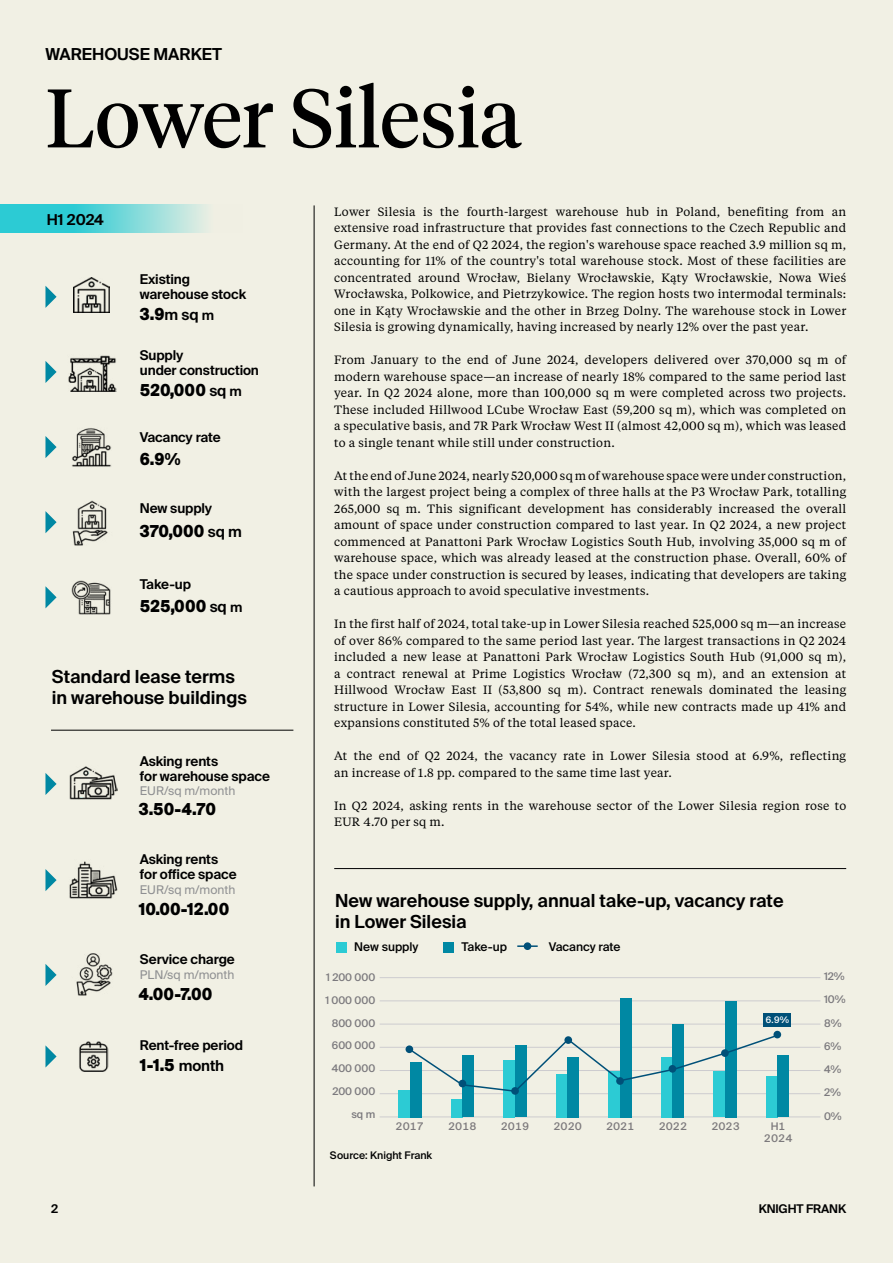
<style>
.page{position:relative;width:893px;height:1263px;background:#f1f0e4}
.page>*{position:absolute;margin:0;border:0;box-sizing:border-box;transform-origin:0 0}
.t1{font:82.5px "Tiempos Headline";color:#000}
.t2{font:600 18px/21.6px "Suisse Intl";color:#000}
.t3{font:900 16.5px "Suisse Intl";letter-spacing:.01em;color:#000;scale:.9 1}
.t4{font:600 16.5px "Suisse Intl";color:#000}
.t5{font:600 15px "Suisse Intl";color:#000}
.t6{font:600 13.5px/15px "Suisse Intl";letter-spacing:-.01em;color:#000}
.t7{font:12px/16.5px "Tiempos Text";letter-spacing:.02em;color:#000;text-align:justify}
.t8{font:12px "Suisse Intl";color:#8f9092}
.t9{font:500 12px "Suisse Intl";color:#000}
.t10{font:600 12px "Suisse Intl";letter-spacing:-.01em;color:#000}
.t11{font:500 10.5px/22.8px "Suisse Intl";color:#7b797d;text-align:right}
.t12{font:500 10.5px/12px "Suisse Intl";color:#7c797c;text-align:center}
.t13{font:500 10.5px "Suisse Intl";color:#000}
.t14{font:500 9px "Suisse Intl";color:#fff}
.s1{font-weight:600;font-size:15px}
.s2{font-weight:600;font-size:13.5px}
</style>
<div class="page">
<svg style="left:0;top:204px;width:208px;height:29px;background:#68d6d8"></svg>
<hr style="left:314px;top:205px;width:1px;height:981px;background:#000">
<img style="left:74px;top:277px;width:35px;height:36px">
<img style="left:68px;top:355px;width:48px;height:37px">
<img style="left:72px;top:428px;width:39px;height:39px">
<img style="left:72px;top:501px;width:36px;height:44px">
<img style="left:72px;top:581px;width:39px;height:33px">
<svg style="left:45px;top:286px;width:12px;height:22px"></svg>
<svg style="left:45px;top:361px;width:12px;height:22px"></svg>
<svg style="left:45px;top:436px;width:12px;height:22px"></svg>
<svg style="left:45px;top:511px;width:12px;height:22px"></svg>
<svg style="left:45px;top:586px;width:12px;height:22px"></svg>
<hr style="left:334px;top:868px;width:512px;height:1px;background:#000">
<hr style="left:51px;top:730px;width:242px;height:1px;background:#000">
<img style="left:76px;top:954px;width:37px;height:42px">
<svg style="left:45px;top:964px;width:12px;height:22px"></svg>
<img style="left:69px;top:766px;width:49px;height:34px">
<svg style="left:45px;top:773px;width:12px;height:22px"></svg>
<img style="left:69px;top:861px;width:49px;height:38px">
<svg style="left:45px;top:869px;width:12px;height:22px"></svg>
<img style="left:79px;top:1041px;width:30px;height:31px">
<svg style="left:45px;top:1045px;width:12px;height:22px"></svg>
<div style="left:336px;top:942px;width:11px;height:10px;background:#2ccbd4"></div>
<div style="left:443px;top:942px;width:11px;height:10px;background:#0088a3"></div>
<div style="left:524px;top:942px;width:7px;height:8px;background:#005078;border-radius:50%"></div>
<hr style="left:517px;top:945px;width:21px;height:2px;background:#005078">
<hr style="left:380px;top:1116px;width:440px;height:1px;background:#cdcccf">
<hr style="left:380px;top:1093px;width:440px;height:1px;background:#cdcccf">
<hr style="left:380px;top:1070px;width:440px;height:1px;background:#cdcccf">
<hr style="left:380px;top:1047px;width:440px;height:1px;background:#cdcccf">
<hr style="left:380px;top:1000px;width:440px;height:1px;background:#cdcccf">
<hr style="left:380px;top:1024px;width:440px;height:1px;background:#cdcccf">
<hr style="left:380px;top:977px;width:440px;height:1px;background:#cdcccf">
<div style="left:399px;top:1090px;width:11px;height:27px;background:#2ccbd4"></div>
<div style="left:410px;top:1062px;width:12px;height:55px;background:#0088a3"></div>
<div style="left:451px;top:1099px;width:12px;height:18px;background:#2ccbd4"></div>
<div style="left:463px;top:1055px;width:11px;height:62px;background:#0088a3"></div>
<div style="left:504px;top:1060px;width:11px;height:57px;background:#2ccbd4"></div>
<div style="left:515px;top:1045px;width:11px;height:72px;background:#0088a3"></div>
<div style="left:556px;top:1074px;width:11px;height:43px;background:#2ccbd4"></div>
<div style="left:567px;top:1057px;width:12px;height:60px;background:#0088a3"></div>
<div style="left:608px;top:1071px;width:12px;height:46px;background:#2ccbd4"></div>
<div style="left:620px;top:998px;width:11px;height:119px;background:#0088a3"></div>
<div style="left:661px;top:1057px;width:11px;height:60px;background:#2ccbd4"></div>
<div style="left:672px;top:1024px;width:12px;height:93px;background:#0088a3"></div>
<div style="left:713px;top:1072px;width:12px;height:45px;background:#2ccbd4"></div>
<div style="left:725px;top:1001px;width:11px;height:116px;background:#0088a3"></div>
<div style="left:766px;top:1076px;width:11px;height:41px;background:#2ccbd4"></div>
<div style="left:777px;top:1055px;width:12px;height:62px;background:#0088a3"></div>
<div style="left:764px;top:1013px;width:27px;height:13px;background:#005078"></div>
<svg style="left:773px;top:1031px;width:8px;height:7px"></svg>
<svg style="left:407px;top:1033px;width:373px;height:60px"></svg>
<h3 class="t4" style="left:45px;top:45px;width:178px">WAREHOUSE MARKET</h3>
<h1 class="t1" style="left:45px;top:62px;width:477px">Lower Silesia</h1>
<p class="t5" style="left:47px;top:211px;width:59px">H1 2024</p>
<p class="t6" style="left:140px;top:272px;width:108px">Existing warehouse stock</p>
<h3 class="t3" style="left:140px;top:304px;width:84px">3.9<span class="s1">m sq</span> <span class="s2">m</span></h3>
<p class="t6" style="left:140px;top:348px;width:121px">Supply<br>under construction</p>
<h3 class="t3" style="left:140px;top:381px;width:115px">520,000 <span class="s1">sq</span> <span class="s2">m</span></h3>
<p class="t6" style="left:140px;top:430px;width:82px">Vacancy rate</p>
<h3 class="t3" style="left:140px;top:449px;width:47px">6.9%</h3>
<p class="t6" style="left:140px;top:501px;width:74px">New supply</p>
<h3 class="t3" style="left:140px;top:521px;width:115px">370,000 <span class="s1">sq m</span></h3>
<p class="t6" style="left:140px;top:577px;width:53px">Take-up</p>
<h3 class="t3" style="left:140px;top:597px;width:115px">525,000 <span class="s1">sq</span> <span class="s2">m</span></h3>
<h2 class="t2" style="left:52px;top:666px;width:197px">Standard lease terms in warehouse buildings</h2>
<p class="t6" style="left:140px;top:753px;width:132px">Asking rents<br>for warehouse space</p>
<p class="t8" style="left:140px;top:784px;width:97px">EUR/sq m/month</p>
<h3 class="t3" style="left:139px;top:800px;width:87px">3.50-4.70</h3>
<p class="t6" style="left:140px;top:852px;width:98px">Asking rents for office space</p>
<p class="t8" style="left:140px;top:883px;width:97px">EUR/sq m/month</p>
<h3 class="t3" style="left:139px;top:899px;width:102px">10.00-12.00</h3>
<p class="t6" style="left:140px;top:952px;width:96px">Service charge</p>
<p class="t8" style="left:140px;top:968px;width:96px">PLN/sq m/month</p>
<h3 class="t3" style="left:139px;top:985px;width:83px">4.00-7.00</h3>
<p class="t6" style="left:140px;top:1037px;width:105px">Rent-free period</p>
<h3 class="t3" style="left:140px;top:1055px;width:95px">1-1.5 <span class="s1">month</span></h3>
<p class="t7" style="left:334px;top:203px;width:514px">Lower Silesia is the fourth-largest warehouse hub in Poland, benefiting from an extensive road infrastructure that provides fast connections to the Czech Republic and Germany. At the end of Q2 2024, the region's warehouse space reached 3.9 million sq m, accounting for 11% of the country's total warehouse stock. Most of these facilities are concentrated around Wrocław, Bielany Wrocławskie, Kąty Wrocławskie, Nowa Wieś Wrocławska, Polkowice, and Pietrzykowice. The region hosts two intermodal terminals: one in Kąty Wrocławskie and the other in Brzeg Dolny. The warehouse stock in Lower Silesia is growing dynamically, having increased by nearly 12% over the past year.</p>
<p class="t7" style="left:334px;top:351px;width:514px">From January to the end of June 2024, developers delivered over 370,000 sq m of modern warehouse space—an increase of nearly 18% compared to the same period last year. In Q2 2024 alone, more than 100,000 sq m were completed across two projects.<br>These included Hillwood LCube Wrocław East (59,200 sq m), which was completed on a speculative basis, and 7R Park Wrocław West II (almost 42,000 sq m), which was leased to a single tenant while still under construction.</p>
<p class="t7" style="left:334px;top:467px;width:514px">At the end of June 2024, nearly 520,000 sq m of warehouse space were under construction, with the largest project being a complex of three halls at the P3 Wrocław Park, totalling 265,000 sq m. This significant development has considerably increased the overall amount of space under construction compared to last year. In Q2 2024, a new project commenced at Panattoni Park Wrocław Logistics South Hub, involving 35,000 sq m of warehouse space, which was already leased at the construction phase. Overall, 60% of the space under construction is secured by leases, indicating that developers are taking a cautious approach to avoid speculative investments.</p>
<p class="t7" style="left:334px;top:615px;width:514px">In the first half of 2024, total take-up in Lower Silesia reached 525,000 sq m—an increase of over 86% compared to the same period last year. The largest transactions in Q2 2024 included a new lease at Panattoni Park Wrocław Logistics South Hub (91,000 sq m), a contract renewal at Prime Logistics Wrocław (72,300 sq m), and an extension at Hillwood Wrocław East II (53,800 sq m). Contract renewals dominated the leasing structure in Lower Silesia, accounting for 54%, while new contracts made up 41% and expansions constituted 5% of the total leased space.</p>
<p class="t7" style="left:334px;top:747px;width:513px">At the end of Q2 2024, the vacancy rate in Lower Silesia stood at 6.9%, reflecting an increase of 1.8 pp. compared to the same time last year.</p>
<p class="t7" style="left:334px;top:797px;width:514px">In Q2 2024, asking rents in the warehouse sector of the Lower Silesia region rose to<br>EUR 4.70 per sq m.</p>
<h2 class="t2" style="left:335px;top:889px;width:450px">New warehouse supply, annual take-up, vacancy rate in Lower Silesia</h2>
<p class="t9" style="left:354px;top:940px;width:66px">New supply</p>
<p class="t9" style="left:462px;top:940px;width:47px">Take-up</p>
<p class="t9" style="left:549px;top:940px;width:73px">Vacancy rate</p>
<p class="t11" style="left:325px;top:966px;width:51px">1 200 000<br>1 000 000<br>800 000<br>600 000<br>400 000<br>200 000 sq m</p>
<p class="t11" style="left:824px;top:965px;width:22px">12%</p>
<p class="t11" style="left:824px;top:988px;width:23px">10%</p>
<p class="t11" style="left:824px;top:1011px;width:19px">8%</p>
<p class="t11" style="left:824px;top:1035px;width:19px">6%</p>
<p class="t11" style="left:824px;top:1058px;width:19px">4%</p>
<p class="t11" style="left:824px;top:1081px;width:18px">2%</p>
<p class="t11" style="left:824px;top:1104px;width:19px">0%</p>
<p class="t14" style="left:765px;top:1015px;width:25px">6.9%</p>
<p class="t12" style="left:396px;top:1120px;width:30px">2017</p>
<p class="t12" style="left:448px;top:1120px;width:30px">2018</p>
<p class="t12" style="left:501px;top:1120px;width:30px">2019</p>
<p class="t12" style="left:553px;top:1120px;width:30px">2020</p>
<p class="t12" style="left:606px;top:1120px;width:30px">2021</p>
<p class="t12" style="left:659px;top:1120px;width:30px">2022</p>
<p class="t12" style="left:711px;top:1120px;width:30px">2023</p>
<p class="t12" style="left:764px;top:1120px;width:30px">H1<br>2024</p>
<p class="t13" style="left:330px;top:1150px;width:104px">Source: Knight Frank</p>
<p class="t10" style="left:51px;top:1201px;width:9px">2</p>
<p class="t10" style="left:759px;top:1201px;width:89px">KNIGHT FRANK</p>
</div>
